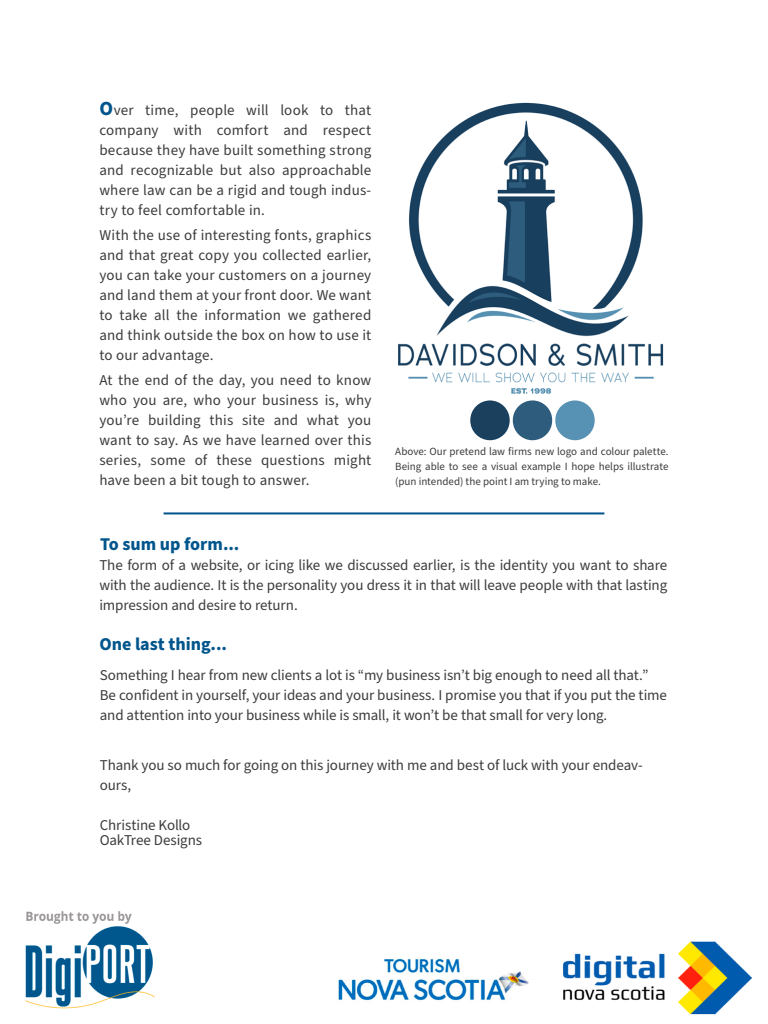
<style>
.page{position:relative;width:768px;height:1024px;background:#fff}
.page>*{position:absolute;margin:0;border:0;box-sizing:border-box;transform-origin:0 0}
.t1{font:700 18px "Source Sans Pro";color:#00558c}
.t2{font:15px/20px "Source Sans Pro";letter-spacing:-.005em;color:#3b3c3b;text-align:justify}
.t3{font:11px/15px "Source Sans Pro";letter-spacing:-.005em;color:#3b3c3b;text-align:justify}
.s1{font-weight:700;font-size:20px;color:#00558c}
</style>
<div class="page">
<hr style="left:164px;top:512px;width:440px;height:2px;background:#00558c">
<img style="left:398px;top:102px;width:266px;height:292px">
<div style="left:470px;top:400px;width:40px;height:40px;background:#1a405e;border-radius:20px"></div>
<div style="left:513px;top:400px;width:39px;height:40px;background:#2e5c7d;border-radius:20px"></div>
<div style="left:555px;top:400px;width:40px;height:40px;background:#5791b3;border-radius:20px"></div>
<img style="left:25px;top:911px;width:130px;height:98px">
<img style="left:338px;top:941px;width:414px;height:74px">
<p class="t2" style="left:99px;top:101px;width:274px"><span class="s1">O</span>ver time, people will look to that company with comfort and respect because they have built something strong and recognizable but also approachable where law can be a rigid and tough indus&shy;try to feel comfortable in.</p>
<p class="t2" style="left:99px;top:225px;width:274px">With the use of interesting fonts, graphics and that great copy you collected earlier, you can take your customers on a journey and land them at your front door. We want to take all the information we gathered and think outside the box on how to use it to our advantage.</p>
<p class="t2" style="left:99px;top:370px;width:274px">At the end of the day, you need to know who you are, who your business is, why you’re building this site and what you want to say. As we have learned over this series, some of these questions might have been a bit tough to answer.</p>
<p class="t3" style="left:395px;top:444px;width:275px">Above: Our pretend law firms new logo and colour palette.<br>Being able to see a visual example I hope helps illustrate (pun intended) the point I am trying to make.</p>
<p class="t1" style="left:100px;top:532px;width:141px">To sum up form...</p>
<p class="t2" style="left:99px;top:556px;width:569px">The form of a website, or icing like we discussed earlier, is the identity you want to share with the audience. It is the personality you dress it in that will leave people with that lasting impression and desire to return.</p>
<p class="t1" style="left:99px;top:632px;width:129px">One last thing...</p>
<p class="t2" style="left:100px;top:666px;width:569px;text-align:left">Something I hear from new clients a lot is “my business isn’t big enough to need all that.”<br>Be confident in yourself, your ideas and your business. I promise you that if you put the time and attention into your business while is small, it won’t be that small for very long.</p>
<p class="t2" style="left:100px;top:755px;width:544px">Thank you so much for going on this journey with me and best of luck with your endeav&shy;ours,</p>
<p class="t2" style="left:100px;top:818px;width:104px;line-height:15px">Christine Kollo<br>OakTree Designs</p>
</div>
